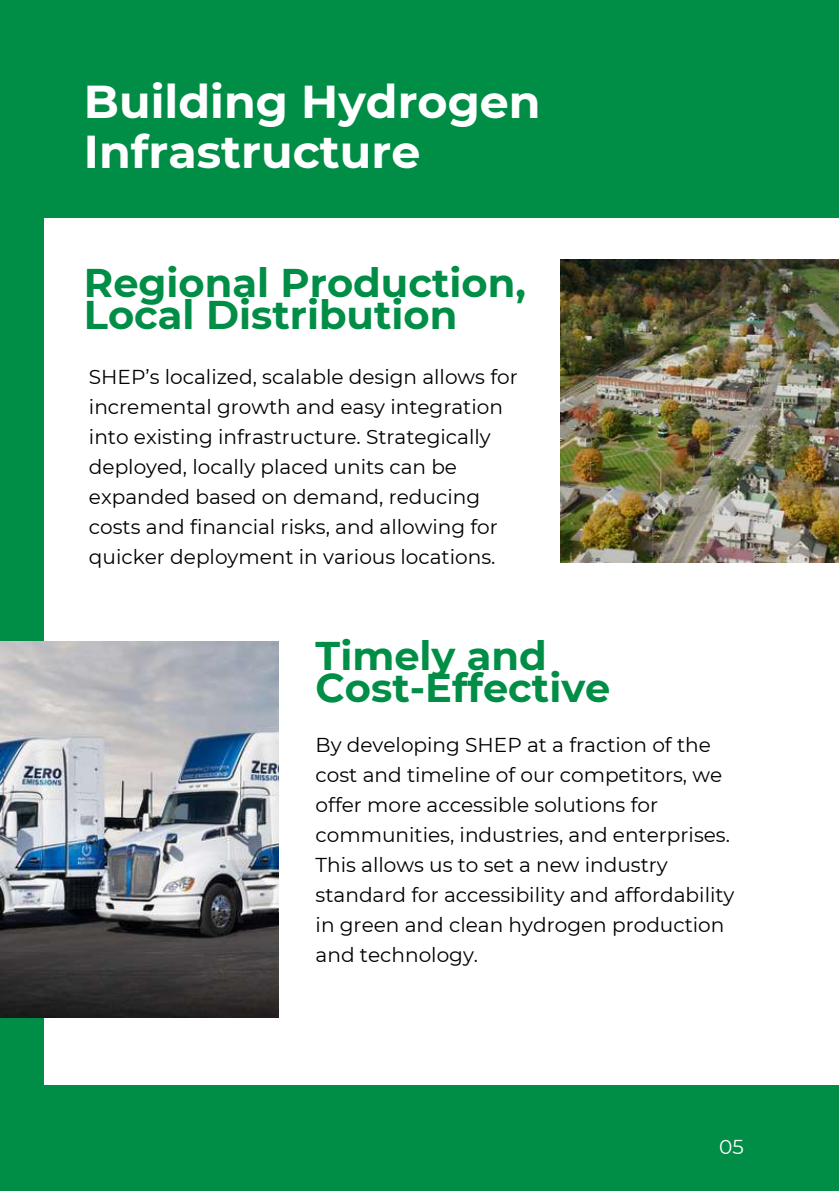
<style>
.page{position:relative;width:839px;height:1191px;background:#fff}
.page>*{position:absolute;margin:0;border:0;box-sizing:border-box;transform-origin:0 0}
.t1{font:700 46px/49.6px "Montserrat";color:#fff}
.t2{font:700 40px/31.6px "Montserrat";color:#008e47}
.t3{font:20px/30px "Montserrat";color:#000001}
.t4{font:20px "Montserrat";color:#fff}
</style>
<div class="page">
<div style="left:0;top:0;width:838px;height:1191px;background:#008e47"></div>
<div style="left:44px;top:219px;width:794px;height:866px;background:#fff"></div>
<img style="left:0;top:641px;width:279px;height:377px">
<img style="left:560px;top:259px;width:278px;height:303px">
<h1 class="t1" style="left:84px;top:77px;width:458px">Building Hydrogen<br>Infrastructure</h1>
<h2 class="t2" style="left:84px;top:267px;width:443px">Regional Production,<br>Local Distribution</h2>
<p class="t3" style="left:89px;top:361px;width:430px">SHEP’s localized, scalable design allows for incremental growth and easy integration into existing infrastructure. Strategically deployed, locally placed units can be expanded based on demand, reducing costs and financial risks, and allowing for quicker deployment in various locations.</p>
<h2 class="t2" style="left:315px;top:640px;width:296px">Timely and<br>Cost-Effective</h2>
<p class="t3" style="left:315px;top:729px;width:420px">By developing SHEP at a fraction of the cost and timeline of our competitors, we offer more accessible solutions for communities, industries, and enterprises.<br>This allows us to set a new industry standard for accessibility and affordability in green and clean hydrogen production and technology.</p>
<p class="t4" style="left:719px;top:1135px;width:26px">05</p>
</div>
